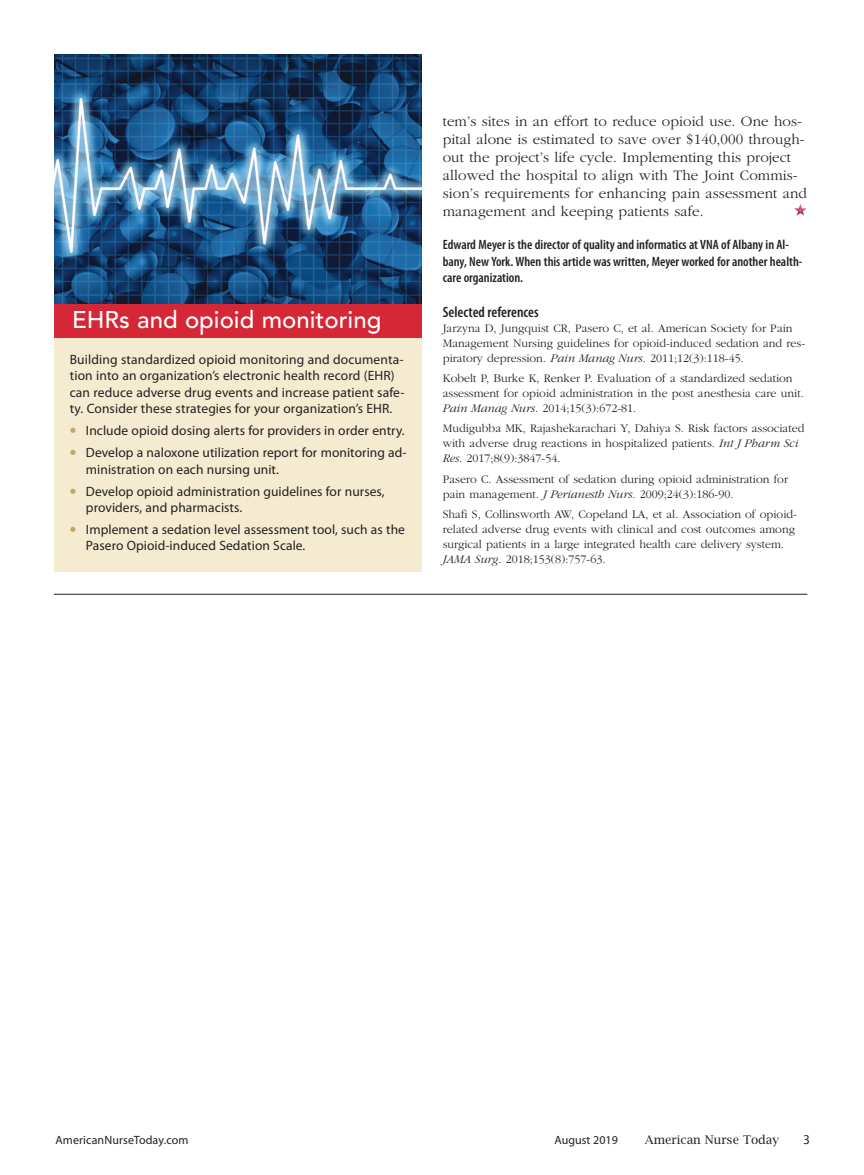
<style>
.page{position:relative;width:864px;height:1175px;background:#fff}
.page>*{position:absolute;margin:0;border:0;box-sizing:border-box;transform-origin:0 0}
.t1{font:500 24px "Avenir";color:#fff}
.t2{font:300 15px/18px "Garamond";letter-spacing:.005em;color:#231f20}
.t3{font:600 condensed 15px "Myriad Pro";color:#231f20}
.t4{font:13.5px/16.5px "Myriad Pro";letter-spacing:.005em;color:#231f20}
.t5{font:600 condensed 13.5px/16.5px "Myriad Pro";color:#231f20}
.t6{font:300 12px/15px "Garamond";color:#231f20}
.t7{font:12px "Myriad Pro";letter-spacing:.01em;color:#231f20}
.t8{font:12px "Lucida Bright";color:#231f20}
.t9{font:12px "Lucida Grande";color:#231f20}
.s1{font-weight:900;font-size:18px;color:#c2a56b}
.s2{font-style:italic}
</style>
<div class="page">
<svg style="left:794px;top:204px;width:13px;height:12px"></svg>
<img style="left:55px;top:54px;width:367px;height:250px">
<div style="left:55px;top:338px;width:367px;height:234px;background:#f4ebd0"></div>
<div style="left:55px;top:304px;width:367px;height:34px;background:#d52736"></div>
<hr style="left:54px;top:594px;width:753px;height:1px;background:#231f20">
<h1 class="t1" style="left:72px;top:310px;width:311px">EHRs and opioid monitoring</h1>
<p class="t4" style="left:70px;top:352px;width:336px">Building standardized opioid monitoring and documenta&shy;tion into an organization’s electronic health record (EHR) can reduce adverse drug events and increase patient safe&shy;ty. Consider these strategies for your organization’s EHR.</p>
<p class="t4" style="left:70px;top:423px;width:336px"><span class="s1">•</span> Include opioid dosing alerts for providers in order entry.</p>
<p class="t4" style="left:86px;top:445px;width:322px;text-indent:-16px"><span class="s1">•</span> Develop a naloxone utilization report for monitoring ad&shy;ministration on each nursing unit.</p>
<p class="t4" style="left:86px;top:484px;width:300px;text-indent:-16px"><span class="s1">•</span> Develop opioid administration guidelines for nurses, providers, and pharmacists.</p>
<p class="t4" style="left:86px;top:522px;width:321px;text-indent:-16px"><span class="s1">•</span> Implement a sedation level assessment tool, such as the<br>Pasero Opioid-induced Sedation Scale.</p>
<p class="t2" style="left:443px;top:113px;width:366px">tem’s sites in an effort to reduce opioid use. One hos&shy;pital alone is estimated to save over $140,000 through&shy;out the project’s life cycle. Implementing this project allowed the hospital to align with The Joint Commis&shy;sion’s requirements for enhancing pain assessment and management and keeping patients safe.</p>
<p class="t5" style="left:443px;top:237px;width:361px">Edward Meyer is the director of quality and informatics at VNA of Albany in Al&shy;bany, New York. When this article was written, Meyer worked for another health&shy;care organization.</p>
<p class="t3" style="left:443px;top:306px;width:97px">Selected references</p>
<p class="t6" style="left:443px;top:321px;width:364px">Jarzyna D, Jungquist CR, Pasero C, et al. American Society for Pain<br>Management Nursing guidelines for opioid-induced sedation and res&shy;piratory depression. <span class="s2">Pain Manag Nurs</span>. 2011;12(3):118-45.</p>
<p class="t6" style="left:443px;top:372px;width:363px">Kobelt P, Burke K, Renker P. Evaluation of a standardized sedation assessment for opioid administration in the post anesthesia care unit.<br><span class="s2">Pain Manag Nurs</span>. 2014;15(3):672-81.</p>
<p class="t6" style="left:443px;top:422px;width:363px">Mudigubba MK, Rajashekarachari Y, Dahiya S. Risk factors associated with adverse drug reactions in hospitalized patients. <span class="s2">Int J Pharm Sci<br>Res</span>. 2017;8(9):3847-54.</p>
<p class="t6" style="left:443px;top:472px;width:347px">Pasero C. Assessment of sedation during opioid administration for pain management. <span class="s2">J Perianesth Nurs</span>. 2009;24(3):186-90.</p>
<p class="t6" style="left:443px;top:508px;width:356px">Shafi S, Collinsworth AW, Copeland LA, et al. Association of opioid&shy;related adverse drug events with clinical and cost outcomes among surgical patients in a large integrated health care delivery system.<br><span class="s2">JAMA Surg</span>. 2018;153(8):757-63.</p>
<p class="t7" style="left:55px;top:1135px;width:135px">AmericanNurseToday.com</p>
<p class="t7" style="left:555px;top:1135px;width:65px">August 2019</p>
<p class="t8" style="left:645px;top:1132px;width:136px">American Nurse Today</p>
<p class="t9" style="left:803px;top:1132px;width:9px">3</p>
</div>
